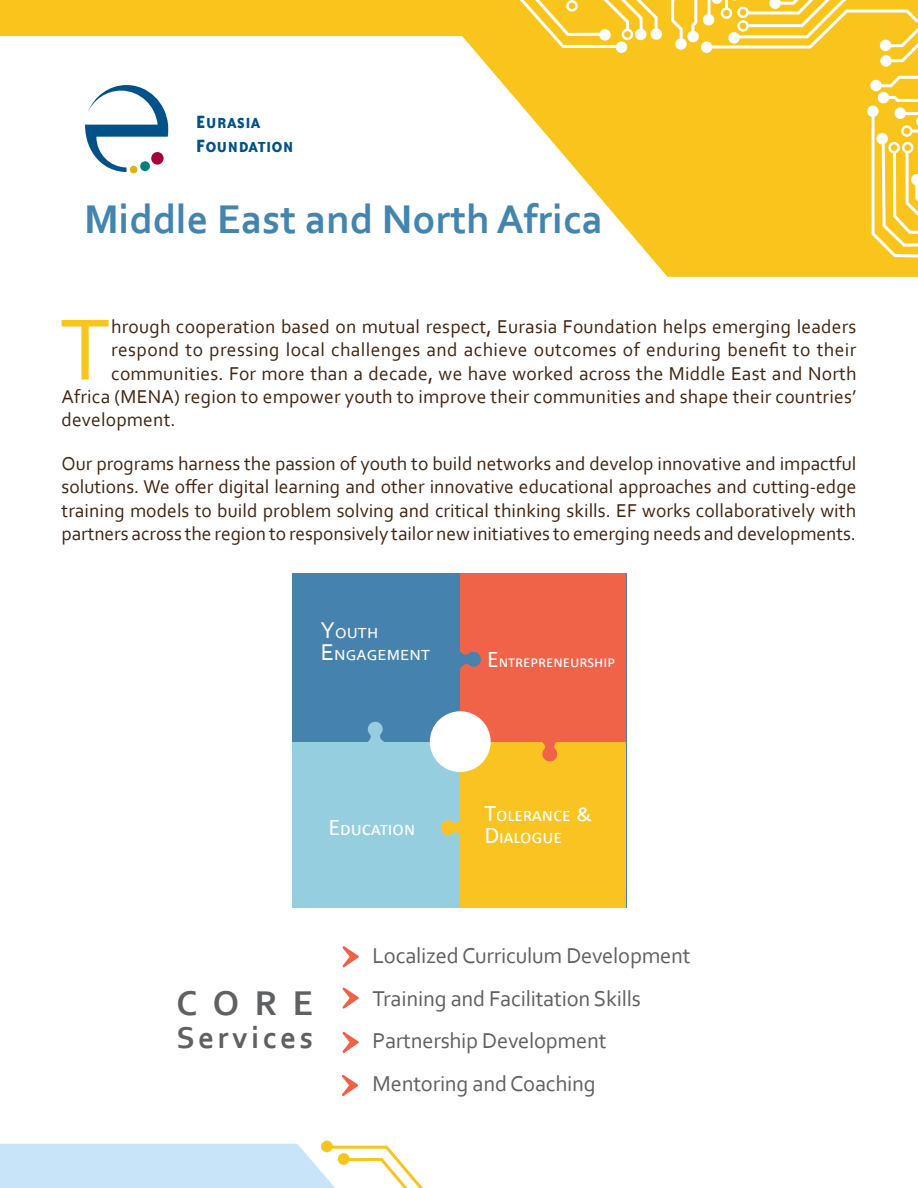
<style>
.page{position:relative;width:918px;height:1188px;background:#fff}
.page>*{position:absolute;margin:0;border:0;box-sizing:border-box;transform-origin:0 0}
.t1{font:91.2px "Corbel";color:#f9c51d}
.t2{font:700 42px "Corbel";color:#4384b0}
.t3{font:700 36px "Corbel";color:#5f6062}
.t4{font:700 31.5px "Corbel";letter-spacing:.11em;color:#5f6062}
.t5{font:22.5px/42.8px "Corbel";letter-spacing:-.01em;color:#5f6062}
.t6{font:19.5px/23.4px "Corbel";letter-spacing:.01em;color:#422510;text-align:justify}
.t7{font:19.5px/22.5px "Calibri";color:#fff}
.t8{font:19.5px/22.5px "Corbel";color:#fff}
.t9{font:700 16.8px/24.5px "Bailey Sans ITC Std";letter-spacing:.035em;color:#005288}
.t10{font:16.5px "Calibri";color:#fff}
.s1{font-size:20.4px}
.s2{font-size:24px}
</style>
<div class="page">
<div style="left:292px;top:573px;width:334px;height:335px;background:#4682ae"></div>
<div style="left:292px;top:742px;width:168px;height:166px;background:#95cfdf"></div>
<div style="left:460px;top:573px;width:166px;height:169px;background:#f16349"></div>
<div style="left:460px;top:742px;width:166px;height:166px;background:#f9c422"></div>
<svg style="left:367px;top:722px;width:17px;height:20px"></svg>
<svg style="left:460px;top:651px;width:21px;height:18px"></svg>
<svg style="left:542px;top:742px;width:16px;height:19px"></svg>
<svg style="left:441px;top:820px;width:19px;height:16px"></svg>
<div style="left:430px;top:711px;width:61px;height:61px;background:#fff;border-radius:50%"></div>
<svg style="left:0;top:0;width:918px;height:277px"></svg>
<svg style="left:498px;top:0;width:161px;height:49px;background:#f9cd3c"></svg>
<div style="left:651px;top:28px;width:11px;height:12px;background:#fff;border-radius:50%"></div>
<div style="left:599px;top:29px;width:12px;height:12px;background:#fff;border-radius:50%"></div>
<div style="left:616px;top:41px;width:11px;height:12px;background:#fff;border-radius:50%"></div>
<div style="left:635px;top:29px;width:12px;height:11px;background:#fff;border-radius:50%"></div>
<svg style="left:670px;top:0;width:248px;height:64px;background:#facf46"></svg>
<div style="left:880px;top:55px;width:12px;height:12px;background:#fff;border-radius:50%"></div>
<div style="left:880px;top:40px;width:11px;height:11px;background:#fff;border-radius:50%"></div>
<div style="left:867px;top:106px;width:12px;height:11px;background:#fff;border-radius:50%"></div>
<svg style="left:870px;top:74px;width:48px;height:202px"></svg>
<div style="left:876px;top:133px;width:12px;height:11px;background:#fff;border-radius:50%"></div>
<svg style="left:0;top:1144px;width:423px;height:44px"></svg>
<div style="left:338px;top:1153px;width:12px;height:12px;background:#f9c51d;border-radius:50%"></div>
<div style="left:321px;top:1141px;width:12px;height:11px;background:#f9c51d;border-radius:50%"></div>
<svg style="left:342px;top:946px;width:17px;height:63px"></svg>
<svg style="left:342px;top:1031px;width:17px;height:65px"></svg>
<div style="left:130px;top:166px;width:7px;height:7px;background:#deb408;border-radius:50%"></div>
<svg style="left:85px;top:85px;width:83px;height:87px"></svg>
<p class="t9" style="left:196px;top:110px;width:99px"><span class="s1">E</span>URASIA<br><span class="s1">F</span>OUNDATION</p>
<h2 class="t2" style="left:84px;top:193px;width:521px">Middle East and North Africa</h2>
<h1 class="t1" style="left:60px;top:293px;width:52px">T</h1>
<p class="t6" style="left:111px;top:314px;width:747px">hrough cooperation based on mutual respect, Eurasia Foundation helps emerging leaders</p>
<p class="t6" style="left:111px;top:337px;width:747px">respond to pressing local challenges and achieve outcomes of enduring benefit to their</p>
<p class="t6" style="left:111px;top:361px;width:747px">communities. For more than a decade, we have worked across the Middle East and North</p>
<p class="t6" style="left:62px;top:384px;width:796px">Africa (MENA) region to empower youth to improve their communities and shape their countries’</p>
<p class="t6" style="left:62px;top:408px;width:116px">development.</p>
<p class="t6" style="left:62px;top:451px;width:796px">Our programs harness the passion of youth to build networks and develop innovative and impactful solutions. We offer digital learning and other innovative educational approaches and cutting-edge training models to build problem solving and critical thinking skills. EF works collaboratively with partners across the region to responsively tailor new initiatives to emerging needs and developments.</p>
<p class="t8" style="left:321px;top:619px;width:108px"><span class="s2">Y</span>outh<br><span class="s2">E</span>ngagement</p>
<p class="t10" style="left:487px;top:651px;width:130px"><span class="s2">E</span>ntrepreneurship</p>
<p class="t7" style="left:328px;top:818px;width:88px"><span class="s2">E</span>ducation</p>
<p class="t7" style="left:484px;top:803px;width:109px"><span class="s2">T</span>olerance <span class="s2">&amp;<br>D</span>ialogue</p>
<h3 class="t3" style="left:176px;top:980px;width:138px">CORE</h3>
<h3 class="t4" style="left:176px;top:1018px;width:138px">Services</h3>
<p class="t5" style="left:372px;top:934px;width:320px">Localized Curriculum Development<br>Training and Facilitation Skills<br>Partnership Development<br>Mentoring and Coaching</p>
</div>
